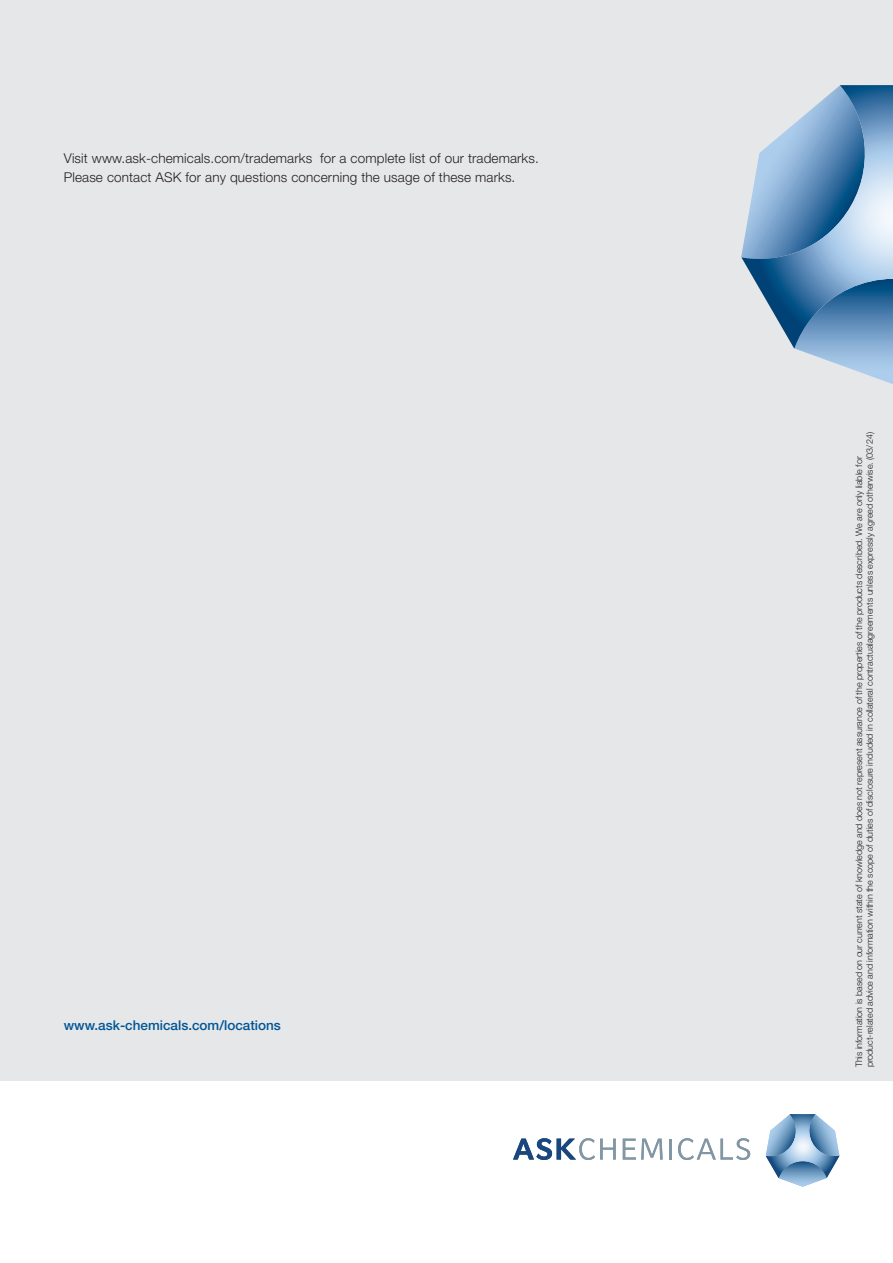
<style>
.page{position:relative;width:893px;height:1263px;background:#fff}
.page>*{position:absolute;margin:0;border:0;box-sizing:border-box;transform-origin:0 0}
.Copy_9_13_en{font:300 13.5px "Helvetica Neue LT Pro";letter-spacing:.01em;color:#231f20}
.Adresse_9_13{font:500 13.5px "Helvetica Neue LT Pro";color:#005595}
.Copy_9_13_en-2{font:300 9px/10.5px "Helvetica Neue LT Pro";letter-spacing:-.005em;color:#231f20}
</style>
<div class="page">
<div style="left:0;top:0;width:893px;height:1080px;background:#e6e7e9"></div>
<svg style="left:741px;top:85px;width:152px;height:299px"></svg>
<svg style="left:623px;top:1138px;width:40px;height:21px"></svg>
<hr style="left:669px;top:1138px;width:3px;height:21px;background:#8296a4">
<svg style="left:678px;top:1138px;width:72px;height:22px"></svg>
<svg style="left:513px;top:1138px;width:103px;height:22px"></svg>
<svg style="left:766px;top:1114px;width:73px;height:73px"></svg>
<p class="Copy_9_13_en" style="left:64px;top:150px;width:477px">Visit www.ask-chemicals.com/trademarks for a complete list of our trademarks.</p>
<p class="Copy_9_13_en" style="left:64px;top:169px;width:453px">Please contact ASK for any questions concerning the usage of these marks.</p>
<p class="Adresse_9_13" style="left:64px;top:1016px;width:219px">www.ask-chemicals.com/locations</p>
<p class="Copy_9_13_en-2" style="left:853px;top:1067px;width:637px;rotate:-90deg">This information is based on our current state of knowledge and does not represent assurance of the properties of the products described. We are only liable for product-related advice and information within the scope of duties of disclosure included in collateral contractualagreements unless expressly agreed otherwise. (03/24)</p>
</div>
